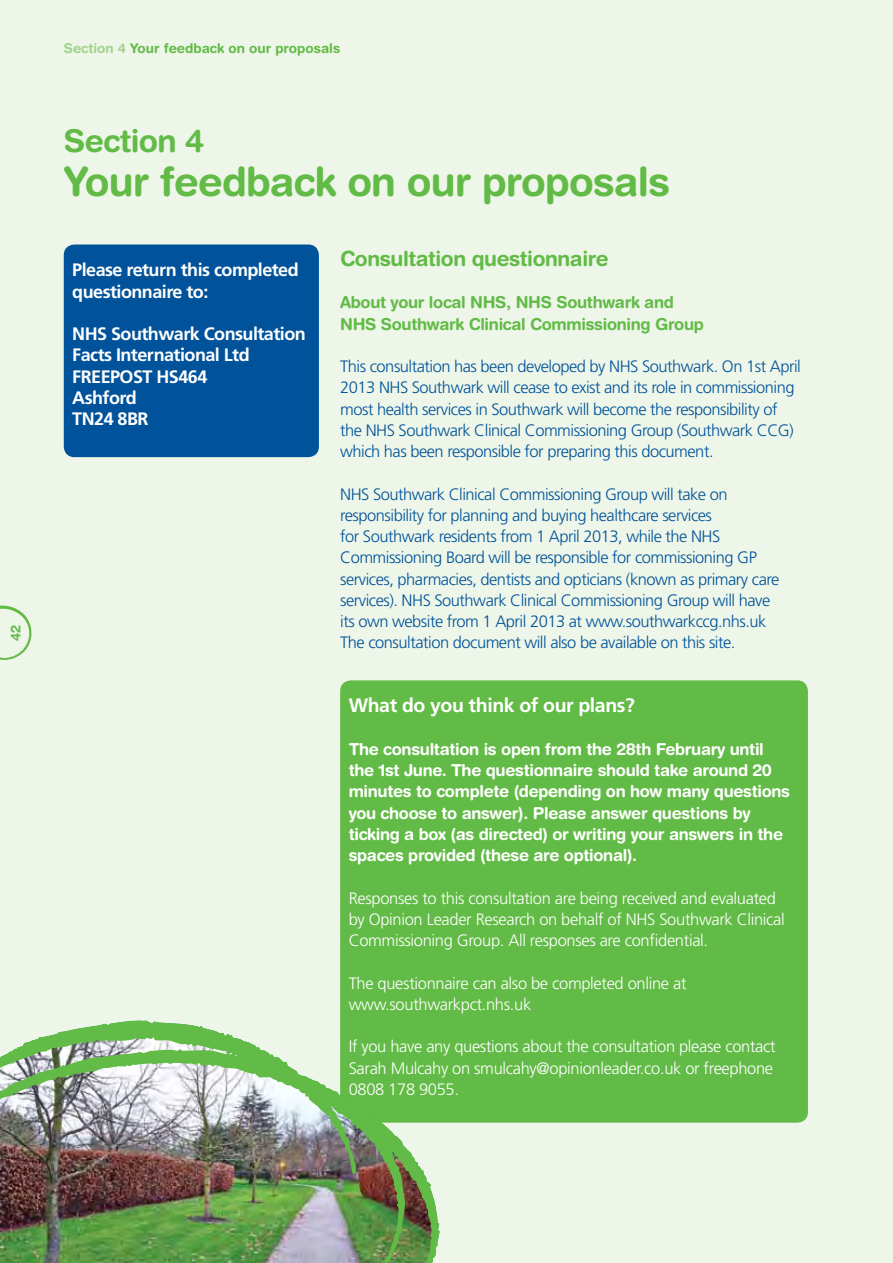
<style>
.page{position:relative;width:893px;height:1263px;background:#edf6e8}
.page>*{position:absolute;margin:0;border:0;box-sizing:border-box;transform-origin:0 0}
.t1{font:700 40.5px "Helvetica Rounded";letter-spacing:-.02em;color:#62bb46}
.t2{font:700 31.5px "Helvetica Rounded";letter-spacing:-.02em;color:#62bb46}
.t3{font:700 21px "Helvetica Rounded";letter-spacing:-.02em;color:#62bb46}
.t4{font:700 19.5px "Frutiger";letter-spacing:-.02em;color:#fff}
.t5{font:700 18px/21.3px "Frutiger";letter-spacing:-.03em;color:#fff}
.t6{font:300 16.5px/21.3px "Frutiger";letter-spacing:-.03em;color:#00529a}
.t7{font:300 16.5px/21.3px "Frutiger";letter-spacing:-.02em;color:#fff}
.t8{font:700 16.5px/21.3px "Helvetica Rounded";letter-spacing:-.02em;color:#fff}
.t9{font:700 16.5px/21.3px "Helvetica Rounded";letter-spacing:-.02em;color:#62bb46}
.t10{font:700 13.5px "Helvetica Rounded";color:#62bb46}
.s1{color:#a2d28a}
</style>
<div class="page">
<div style="left:64px;top:244px;width:255px;height:213px;background:#00529a;border-radius:11px"></div>
<div style="left:340px;top:680px;width:468px;height:443px;background:#62bb46;border-radius:11px"></div>
<img style="left:0;top:605px;width:519px;height:658px">
<p class="t10" style="left:7px;top:640px;width:17px;rotate:-90deg">42</p>
<p class="t10" style="left:64px;top:40px;width:278px"><span class="s1">Section 4</span> Your feedback on our proposals</p>
<h2 class="t2" style="left:64px;top:122px;width:142px">Section 4</h2>
<h1 class="t1" style="left:64px;top:157px;width:608px">Your feedback on our proposals</h1>
<p class="t5" style="left:72px;top:259px;width:228px">Please return this completed questionnaire to:</p>
<p class="t5" style="left:72px;top:323px;width:235px">NHS Southwark Consultation<br>Facts International Ltd<br>FREEPOST HS464<br>Ashford<br>TN24 8BR</p>
<p class="t3" style="left:340px;top:246px;width:270px">Consultation questionnaire</p>
<p class="t9" style="left:340px;top:291px;width:365px">About your local NHS, NHS Southwark and<br>NHS Southwark Clinical Commissioning Group</p>
<p class="t6" style="left:340px;top:356px;width:462px">This consultation has been developed by NHS Southwark. On 1st April 2013 NHS Southwark will cease to exist and its role in commissioning most health services in Southwark will become the responsibility of the NHS Southwark Clinical Commissioning Group (Southwark CCG) which has been responsible for preparing this document.</p>
<p class="t6" style="left:340px;top:483px;width:441px">NHS Southwark Clinical Commissioning Group will take on responsibility for planning and buying healthcare services<br>for Southwark residents from 1 April 2013, while the NHS Commissioning Board will be responsible for commissioning GP services, pharmacies, dentists and opticians (known as primary care services). NHS Southwark Clinical Commissioning Group will have its own website from 1 April 2013 at www.southwarkccg.nhs.uk The consultation document will also be available on this site.</p>
<p class="t4" style="left:349px;top:694px;width:288px">What do you think of our plans?</p>
<p class="t8" style="left:349px;top:738px;width:443px">The consultation is open from the 28th February until the 1st June. The questionnaire should take around 20 minutes to complete (depending on how many questions you choose to answer). Please answer questions by ticking a box (as directed) or writing your answers in the spaces provided (these are optional).</p>
<p class="t7" style="left:349px;top:887px;width:438px">Responses to this consultation are being received and evaluated by Opinion Leader Research on behalf of NHS Southwark Clinical<br>Commissioning Group. All responses are confidential.</p>
<p class="t7" style="left:349px;top:972px;width:339px">The questionnaire can also be completed online at www.southwarkpct.nhs.uk</p>
<p class="t7" style="left:349px;top:1036px;width:428px">If you have any questions about the consultation please contact<br>Sarah Mulcahy on smulcahy@opinionleader.co.uk or freephone<br>0808 178 9055.</p>
</div>
